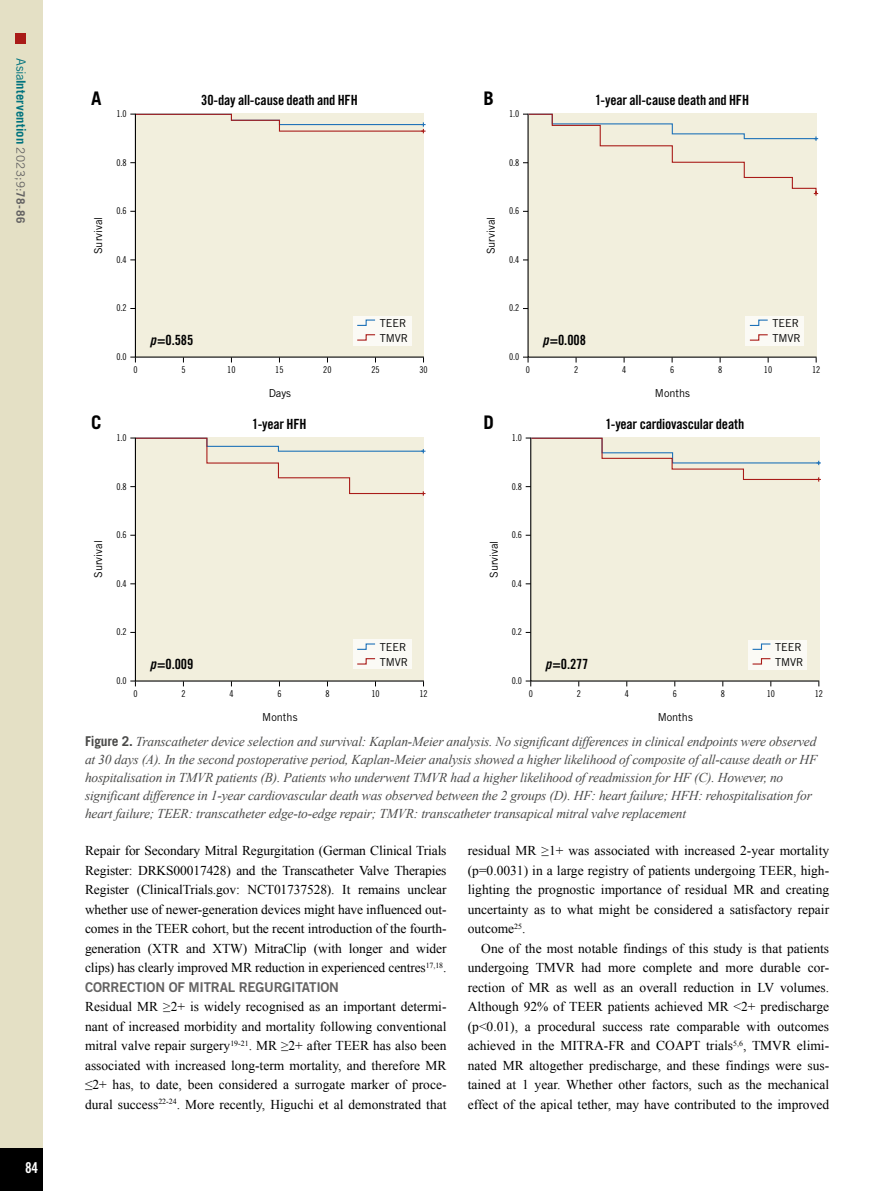
<style>
.page{position:relative;width:893px;height:1191px;background:#fff}
.page>*{position:absolute;margin:0;border:0;box-sizing:border-box;transform-origin:0 0}
.t1{font:700 18.75px "Trade Gothic LT Std";color:#000}
.t2{font:15px "Trade Gothic LT Std Bd Cn 20";color:#fff}
.t3{font:14.1px "Trade Gothic LT Std Bd Cn 20";letter-spacing:-.015em;color:#000}
.t4{font:13.5px/19.5px "Times New Roman";color:#000;text-align:justify}
.t5{font:italic 13.5px/18px "Times New Roman";letter-spacing:-.015em;color:#4a4a49}
.t6{font:13.5px "Trade Gothic LT Std Bd 2";letter-spacing:-.02em;color:#646363}
.t7{font:700 12.75px "Trade Gothic LT Std";letter-spacing:.005em;color:#00737e}
.t8{font:10.95px "Trade Gothic LT Std";color:#000}
.t9{font:9.3px "Trade Gothic LT Std Cn 18";color:#000}
.s1{font-weight:400}
.s2{font-weight:400;font-size:11.7px;color:#646363}
.s3{font-size:11.7px;color:#646363}
.s4{font-family:"Trade Gothic LT Std Bd Cn 20 Obl"}
.s5{font-family:"Trade Gothic LT Std";font-weight:700;font-style:normal}
</style>
<div class="page">
<div style="left:0;top:0;width:43px;height:1191px;background:#e4e0c5"></div>
<div style="left:0;top:1148px;width:43px;height:43px;background:#000"></div>
<div style="left:16px;top:34px;width:10px;height:10px;background:#a91b18"></div>
<div style="left:527px;top:197px;width:290px;height:161px;background:#f2efdd"></div>
<div style="left:134px;top:133px;width:290px;height:225px;background:#f2efdd"></div>
<div style="left:745px;top:316px;width:59px;height:29px;background:#fbfaf5"></div>
<svg style="left:749px;top:319px;width:19px;height:7px"></svg>
<svg style="left:749px;top:334px;width:19px;height:7px"></svg>
<svg style="left:523px;top:113px;width:296px;height:84px;background:#ede9d9"></svg>
<svg style="left:523px;top:357px;width:6px;height:5px"></svg>
<div style="left:353px;top:316px;width:58px;height:29px;background:#fbfaf5"></div>
<svg style="left:357px;top:319px;width:19px;height:7px"></svg>
<svg style="left:357px;top:334px;width:19px;height:7px"></svg>
<svg style="left:130px;top:113px;width:296px;height:20px;background:#e5ddd0"></svg>
<svg style="left:130px;top:357px;width:6px;height:5px"></svg>
<svg style="left:130px;top:437px;width:691px;height:250px"></svg>
<p class="t7" style="left:29px;top:58px;width:167px;rotate:90deg"><span class="s1">Asia</span>Intervention <span class="s2">2023;9:</span><span class="s3">78-86</span></p>
<p class="t2" style="left:25px;top:1158px;width:15px">84</p>
<h1 class="t1" style="left:91px;top:87px;width:12px">A</h1>
<h1 class="t1" style="left:484px;top:87px;width:12px">B</h1>
<p class="t3" style="left:201px;top:91px;width:158px">30-day all-cause death and HFH</p>
<p class="t3" style="left:595px;top:91px;width:155px">1-year all-cause death and HFH</p>
<p class="t9" style="left:116px;top:108px;width:12px">1.0</p>
<p class="t9" style="left:509px;top:108px;width:12px">1.0</p>
<p class="t9" style="left:116px;top:157px;width:12px">0.8</p>
<p class="t9" style="left:509px;top:157px;width:12px">0.8</p>
<p class="t8" style="left:92px;top:254px;width:39px;rotate:-90deg">Survival</p>
<p class="t9" style="left:116px;top:205px;width:12px">0.6</p>
<p class="t9" style="left:116px;top:254px;width:12px">0.4</p>
<p class="t8" style="left:484px;top:254px;width:39px;rotate:-90deg">Survival</p>
<p class="t9" style="left:509px;top:205px;width:12px">0.6</p>
<p class="t9" style="left:509px;top:254px;width:12px">0.4</p>
<p class="t9" style="left:116px;top:302px;width:12px">0.2</p>
<p class="t9" style="left:509px;top:302px;width:12px">0.2</p>
<p class="t8" style="left:380px;top:316px;width:28px">TEER</p>
<p class="t8" style="left:772px;top:317px;width:28px">TEER</p>
<p class="t3" style="left:150px;top:332px;width:45px"><span class="s4">p</span>=0.585</p>
<p class="t8" style="left:380px;top:331px;width:30px">TMVR</p>
<p class="t3" style="left:542px;top:332px;width:45px"><span class="s4">p</span>=0.008</p>
<p class="t8" style="left:772px;top:331px;width:30px">TMVR</p>
<p class="t9" style="left:116px;top:351px;width:12px">0.0</p>
<p class="t9" style="left:509px;top:351px;width:12px">0.0</p>
<p class="t9" style="left:133px;top:364px;width:6px">0</p>
<p class="t9" style="left:181px;top:364px;width:6px">5</p>
<p class="t9" style="left:227px;top:364px;width:10px">10</p>
<p class="t9" style="left:275px;top:364px;width:10px">15</p>
<p class="t9" style="left:323px;top:364px;width:10px">20</p>
<p class="t9" style="left:371px;top:364px;width:10px">25</p>
<p class="t9" style="left:419px;top:364px;width:10px">30</p>
<p class="t9" style="left:526px;top:364px;width:6px">0</p>
<p class="t9" style="left:574px;top:364px;width:6px">2</p>
<p class="t9" style="left:622px;top:364px;width:6px">4</p>
<p class="t9" style="left:670px;top:364px;width:6px">6</p>
<p class="t9" style="left:718px;top:364px;width:6px">8</p>
<p class="t9" style="left:764px;top:364px;width:10px">10</p>
<p class="t9" style="left:812px;top:364px;width:10px">12</p>
<p class="t8" style="left:269px;top:386px;width:24px">Days</p>
<p class="t8" style="left:655px;top:386px;width:37px">Months</p>
<h1 class="t1" style="left:91px;top:410px;width:12px">C</h1>
<h1 class="t1" style="left:484px;top:410px;width:12px">D</h1>
<p class="t3" style="left:252px;top:415px;width:56px">1-year HFH</p>
<p class="t3" style="left:605px;top:415px;width:140px">1-year cardiovascular death</p>
<p class="t9" style="left:116px;top:432px;width:12px">1.0</p>
<p class="t9" style="left:512px;top:432px;width:12px">1.0</p>
<p class="t9" style="left:116px;top:480px;width:12px">0.8</p>
<p class="t8" style="left:92px;top:578px;width:39px;rotate:-90deg">Survival</p>
<p class="t9" style="left:116px;top:529px;width:12px">0.6</p>
<p class="t9" style="left:116px;top:578px;width:12px">0.4</p>
<p class="t9" style="left:116px;top:626px;width:12px">0.2</p>
<p class="t9" style="left:116px;top:675px;width:12px">0.0</p>
<p class="t8" style="left:380px;top:640px;width:28px">TEER</p>
<p class="t3" style="left:150px;top:655px;width:45px"><span class="s4">p</span>=0.009</p>
<p class="t8" style="left:380px;top:655px;width:30px">TMVR</p>
<p class="t9" style="left:133px;top:688px;width:6px">0</p>
<p class="t9" style="left:181px;top:688px;width:6px">2</p>
<p class="t9" style="left:229px;top:688px;width:6px">4</p>
<p class="t9" style="left:277px;top:688px;width:6px">6</p>
<p class="t9" style="left:325px;top:688px;width:6px">8</p>
<p class="t9" style="left:371px;top:688px;width:10px">10</p>
<p class="t9" style="left:419px;top:688px;width:10px">12</p>
<p class="t8" style="left:262px;top:710px;width:37px">Months</p>
<p class="t9" style="left:512px;top:480px;width:12px">0.8</p>
<p class="t8" style="left:487px;top:578px;width:39px;rotate:-90deg">Survival</p>
<p class="t9" style="left:512px;top:529px;width:12px">0.6</p>
<p class="t9" style="left:512px;top:578px;width:12px">0.4</p>
<p class="t9" style="left:512px;top:626px;width:12px">0.2</p>
<p class="t9" style="left:512px;top:675px;width:12px">0.0</p>
<p class="t8" style="left:775px;top:640px;width:28px">TEER</p>
<p class="t3" style="left:545px;top:655px;width:45px"><span class="s4">p</span>=0.277</p>
<p class="t8" style="left:775px;top:655px;width:30px">TMVR</p>
<p class="t9" style="left:529px;top:688px;width:6px">0</p>
<p class="t9" style="left:577px;top:688px;width:6px">2</p>
<p class="t9" style="left:625px;top:688px;width:6px">4</p>
<p class="t9" style="left:673px;top:688px;width:6px">6</p>
<p class="t9" style="left:721px;top:688px;width:6px">8</p>
<p class="t9" style="left:767px;top:688px;width:10px">10</p>
<p class="t9" style="left:815px;top:688px;width:10px">12</p>
<p class="t8" style="left:658px;top:710px;width:37px">Months</p>
<p class="t5" style="left:85px;top:732px;width:734px"><span class="s5">Figure 2.</span> Transcatheter device selection and survival: Kaplan-Meier analysis. No significant differences in clinical endpoints were observed at 30 days (A). In the second postoperative period, Kaplan-Meier analysis showed a higher likelihood of composite of all-cause death or HF hospitalisation in TMVR patients (B). Patients who underwent TMVR had a higher likelihood of readmission for HF (C). However, no significant difference in 1-year cardiovascular death was observed between the 2 groups (D). HF: heart failure; HFH: rehospitalisation for heart failure; TEER: transcatheter edge-to-edge repair; TMVR: transcatheter transapical mitral valve replacement</p>
<p class="t4" style="left:85px;top:840px;width:363px">Repair for Secondary Mitral Regurgitation (German Clinical Trials Register: DRKS00017428) and the Transcatheter Valve Therapies Register (ClinicalTrials.gov: NCT01737528). It remains unclear whether use of newer-generation devices might have influenced out&shy;comes in the TEER cohort, but the recent introduction of the fourth&shy;generation (XTR and XTW) MitraClip (with longer and wider clips) has clearly improved MR reduction in experienced centres<sup>17,18</sup>.</p>
<p class="t6" style="left:85px;top:978px;width:256px">CORRECTION OF MITRAL REGURGITATION</p>
<p class="t4" style="left:85px;top:996px;width:363px">Residual MR ≥2+ is widely recognised as an important determi&shy;nant of increased morbidity and mortality following conventional mitral valve repair surgery<sup>19-21</sup>. MR ≥2+ after TEER has also been associated with increased long-term mortality, and therefore MR ≤2+ has, to date, been considered a surrogate marker of proce&shy;dural success<sup>22-24</sup>. More recently, Higuchi et al demonstrated that</p>
<p class="t4" style="left:468px;top:840px;width:363px">residual MR ≥1+ was associated with increased 2-year mortality (p=0.0031) in a large registry of patients undergoing TEER, high&shy;lighting the prognostic importance of residual MR and creating uncertainty as to what might be considered a satisfactory repair outcome<sup>25</sup>.</p>
<p class="t4" style="left:468px;top:938px;width:363px;text-indent:14px">One of the most notable findings of this study is that patients undergoing TMVR had more complete and more durable cor&shy;rection of MR as well as an overall reduction in LV volumes.<br>Although 92% of TEER patients achieved MR &lt;2+ predischarge (p&lt;0.01), a procedural success rate comparable with outcomes achieved in the MITRA-FR and COAPT trials<sup>5,6</sup>, TMVR elimi&shy;nated MR altogether predischarge, and these findings were sus&shy;tained at 1 year. Whether other factors, such as the mechanical effect of the apical tether, may have contributed to the improved</p>
</div>
